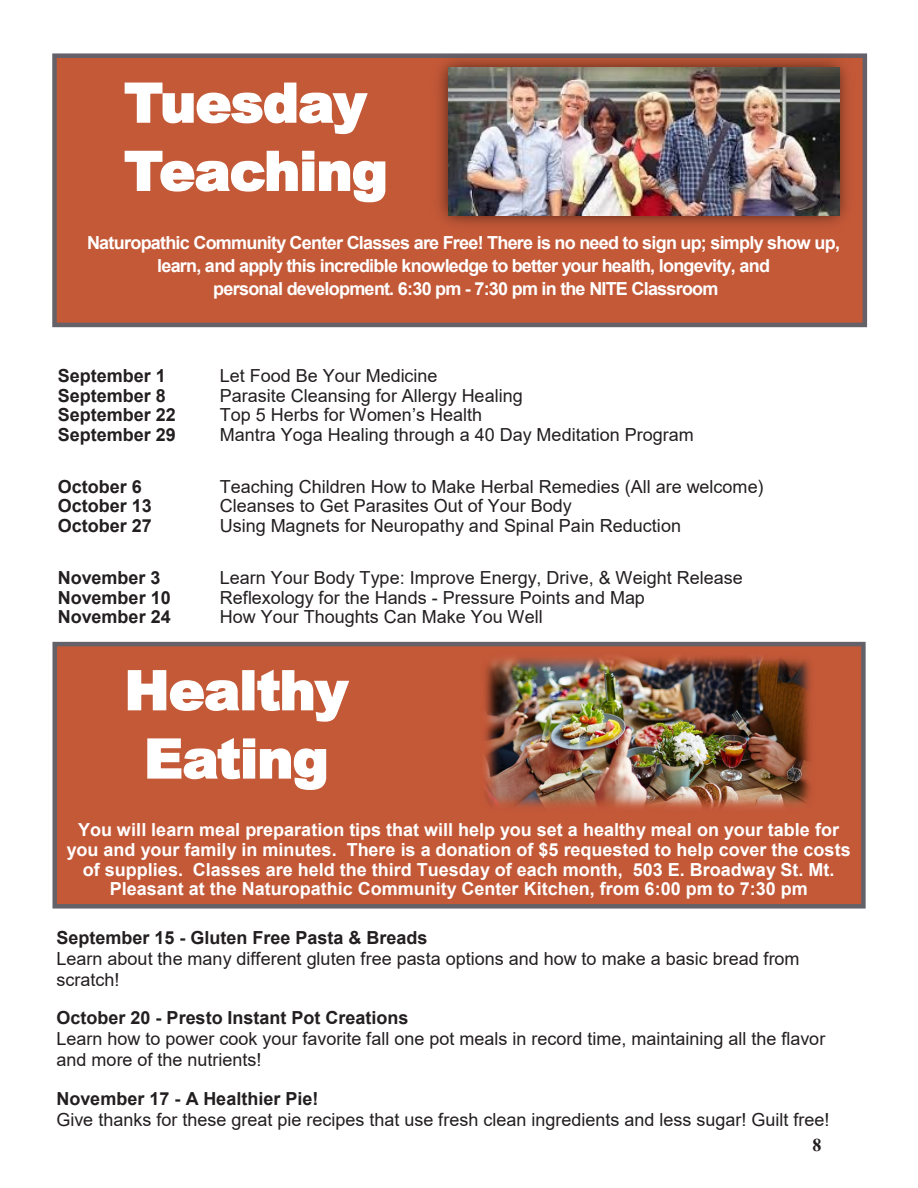
<style>
.page{position:relative;width:918px;height:1188px;background:#fff}
.page>*{position:absolute;margin:0;border:0;box-sizing:border-box;transform-origin:0 0}
.t1{font:900 54px/68.2px "Arial";letter-spacing:-.015em;color:#fff}
.t2{font:18px/21px "Arial";color:#231f20}
.t3{font:700 18px/19.6px "Arial";color:#fff;text-align:center}
.t4{font:700 18px/23.1px "Arial";letter-spacing:-.04em;color:#fff;text-align:center}
.t5{font:700 18px "Arial";color:#231f20}
.t6{font:700 18px "Times New Roman";color:#231f20}
.s1{font-weight:700}
</style>
<div class="page">
<div style="left:55px;top:56px;width:810px;height:269px;background:#c45938"></div>
<div style="left:52px;top:53px;width:815px;height:274px;border:4px solid #656169"></div>
<img style="left:426px;top:53px;width:435px;height:172px">
<img style="left:449px;top:68px;width:390px;height:148px">
<div style="left:55px;top:644px;width:808px;height:262px;background:#c45938"></div>
<div style="left:52px;top:642px;width:814px;height:267px;border:4px solid #656169"></div>
<img style="left:484px;top:656px;width:327px;height:152px">
<p class="t1" style="left:124px;top:67px;width:265px">Tuesday<br>Teaching</p>
<p class="t4" style="left:87px;top:231px;width:755px">Naturopathic Community Center Classes are Free! There is no need to sign up; simply show up, learn, and apply this incredible knowledge to better your health, longevity, and<br>personal development. 6:30 pm - 7:30 pm in the NITE Classroom</p>
<p class="t5" style="left:58px;top:363px;width:110px">September 1</p>
<p class="t2" style="left:220px;top:365px;width:219px">Let Food Be Your Medicine</p>
<p class="t5" style="left:58px;top:383px;width:110px">September 8</p>
<p class="t2" style="left:220px;top:385px;width:305px">Parasite Cleansing for Allergy Healing</p>
<p class="t5" style="left:58px;top:402px;width:120px">September 22</p>
<p class="t2" style="left:220px;top:404px;width:264px">Top 5 Herbs for Women’s Health</p>
<p class="t5" style="left:58px;top:422px;width:120px">September 29</p>
<p class="t2" style="left:220px;top:424px;width:475px">Mantra Yoga Healing through a 40 Day Meditation Program</p>
<p class="t5" style="left:58px;top:474px;width:86px">October 6</p>
<p class="t2" style="left:220px;top:476px;width:545px">Teaching Children How to Make Herbal Remedies (All are welcome)</p>
<p class="t5" style="left:58px;top:493px;width:96px">October 13</p>
<p class="t2" style="left:220px;top:496px;width:354px">Cleanses to Get Parasites Out of Your Body</p>
<p class="t5" style="left:58px;top:513px;width:96px">October 27</p>
<p class="t2" style="left:220px;top:515px;width:463px">Using Magnets for Neuropathy and Spinal Pain Reduction</p>
<p class="t5" style="left:58px;top:565px;width:104px">November 3</p>
<p class="t2" style="left:220px;top:567px;width:525px">Learn Your Body Type: Improve Energy, Drive, &amp; Weight Release</p>
<p class="t5" style="left:58px;top:585px;width:115px">November 10</p>
<p class="t2" style="left:220px;top:587px;width:427px">Reflexology for the Hands - Pressure Points and Map</p>
<p class="t5" style="left:58px;top:604px;width:115px">November 24</p>
<p class="t2" style="left:220px;top:606px;width:325px">How Your Thoughts Can Make You Well</p>
<p class="t1" style="left:125px;top:654px;width:225px;text-align:center">Healthy<br>Eating</p>
<p class="t3" style="left:67px;top:820px;width:785px">You will learn meal preparation tips that will help you set a healthy meal on your table for you and your family in minutes. There is a donation of $5 requested to help cover the costs of supplies. Classes are held the third Tuesday of each month, 503 E. Broadway St. Mt.<br>Pleasant at the Naturopathic Community Center Kitchen, from 6:00 pm to 7:30 pm</p>
<p class="t2" style="left:56px;top:927px;width:745px"><span class="s1">September 15 - Gluten Free Pasta &amp; Breads<br></span>Learn about the many different gluten free pasta options and how to make a basic bread from scratch!</p>
<p class="t2" style="left:56px;top:1007px;width:770px"><span class="s1">October 20 - Presto Instant Pot Creations<br></span>Learn how to power cook your favorite fall one pot meals in record time, maintaining all the flavor and more of the nutrients!</p>
<p class="t2" style="left:56px;top:1088px;width:775px"><span class="s1">November 17 - A Healthier Pie!<br></span>Give thanks for these great pie recipes that use fresh clean ingredients and less sugar! Guilt free!</p>
<p class="t6" style="left:813px;top:1132px;width:10px">8</p>
</div>
